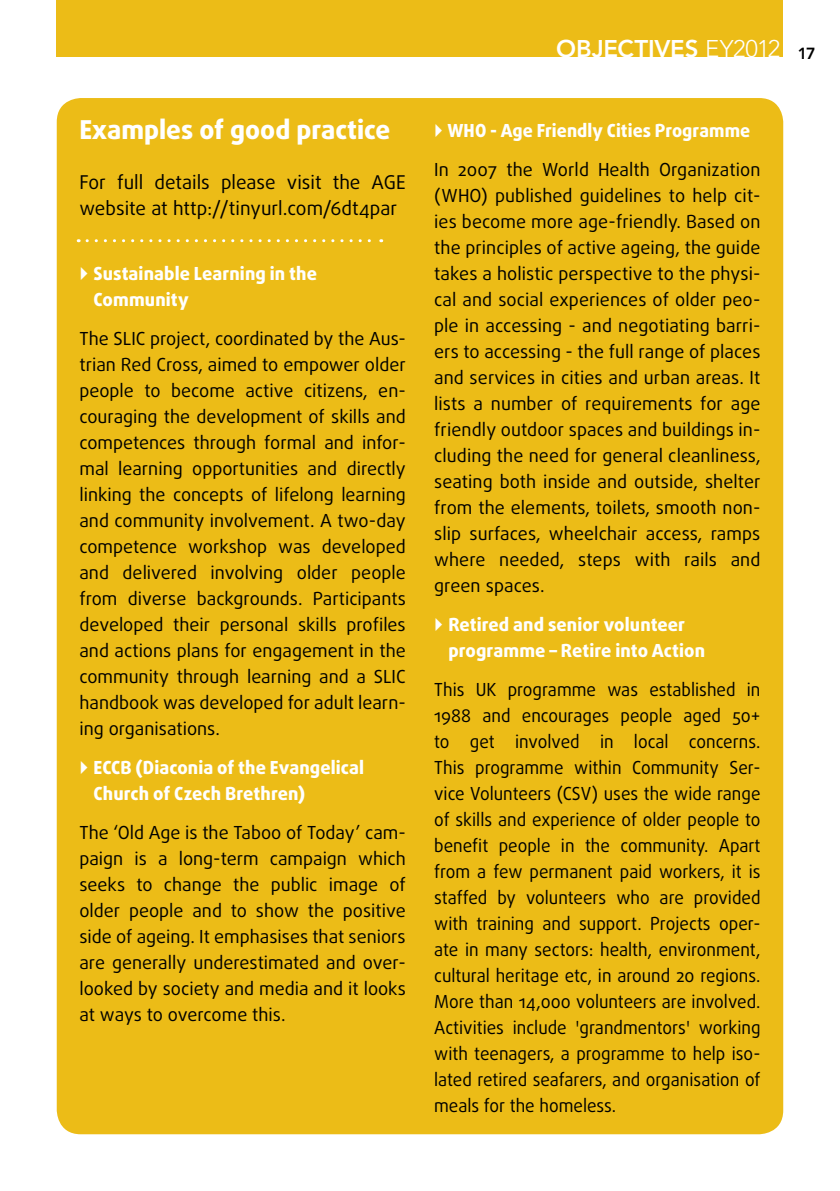
<style>
.page{position:relative;width:840px;height:1191px;background:#fff}
.page>*{position:absolute;margin:0;border:0;box-sizing:border-box;transform-origin:0 0}
.t1{font:800 26px "Daxline Pro";color:#fff}
.t2{font:800 24px "Avenir LT Std";letter-spacing:-.01em;color:#fff}
.t3{font:19px/26px "Daxline Pro";color:#000}
.t4{font:18px/26px "Daxline Pro";color:#000;text-align:justify}
.t5{font:18px/26px "Daxline Pro";color:#000;text-align:justify;scale:.95 1}
.t6{font:800 18px/26px "Daxline Pro";letter-spacing:.005em;color:#fff}
.t7{font:800 16px "Avenir LT Std";color:#000}
.s1{font-weight:300}
</style>
<div class="page">
<div style="left:57px;top:98px;width:725px;height:1036px;background:#ecbc17;border-radius:24px"></div>
<div style="left:57px;top:0;width:725px;height:57px;background:#ecbc17"></div>
<svg style="left:87px;top:239px;width:294px;height:3px"></svg>
<h1 class="t1" style="left:79px;top:120px;width:312px">Examples of good practice</h1>
<p class="t3" style="left:79px;top:172px;width:327px">For full details please visit the AGE website at http://tinyurl.com/6dt4par</p>
<p class="t6" style="left:94px;top:263px;width:225px">Sustainable Learning in the<br>Community</p>
<p class="t4" style="left:79px;top:328px;width:328px">The SLIC project, coordinated by the Aus&shy;trian Red Cross, aimed to empower older people to become active citizens, en&shy;couraging the development of skills and competences through formal and infor&shy;mal learning opportunities and directly linking the concepts of lifelong learning and community involvement. A two-day competence workshop was developed and delivered involving older people from diverse backgrounds. Participants developed their personal skills profiles and actions plans for engagement in the community through learning and a SLIC handbook was developed for adult learn&shy;ing organisations.</p>
<p class="t6" style="left:94px;top:757px;width:272px">ECCB (Diaconia of the Evangelical<br>Church of Czech Brethren)</p>
<p class="t4" style="left:79px;top:822px;width:328px">The ‘Old Age is the Taboo of Today’ cam&shy;paign is a long-term campaign which seeks to change the public image of older people and to show the positive side of ageing. It emphasises that seniors are generally underestimated and over&shy;looked by society and media and it looks at ways to overcome this.</p>
<h2 class="t2" style="left:556px;top:37px;width:225px">OBJECTIVES <span class="s1">EY2012</span></h2>
<p class="t7" style="left:797px;top:45px;width:19px">17</p>
<p class="t6" style="left:447px;top:120px;width:304px">WHO - Age Friendly Cities Programme</p>
<p class="t4" style="left:434px;top:159px;width:328px">In 2007 the World Health Organization (WHO) published guidelines to help cit&shy;ies become more age-friendly. Based on the principles of active ageing, the guide takes a holistic perspective to the physi&shy;cal and social experiences of older peo&shy;ple in accessing - and negotiating barri&shy;ers to accessing - the full range of places and services in cities and urban areas. It lists a number of requirements for age friendly outdoor spaces and buildings in&shy;cluding the need for general cleanliness, seating both inside and outside, shelter from the elements, toilets, smooth non&shy;slip surfaces, wheelchair access, ramps where needed, steps with rails and green spaces.</p>
<p class="t6" style="left:448px;top:614px;width:258px">Retired and senior volunteer programme – Retire into Action</p>
<p class="t5" style="left:434px;top:679px;width:345px">This UK programme was established in 1988 and encourages people aged 50+ to get involved in local concerns.<br>This programme within Community Ser&shy;vice Volunteers (CSV) uses the wide range of skills and experience of older people to benefit people in the community. Apart from a few permanent paid workers, it is staffed by volunteers who are provided with training and support. Projects oper&shy;ate in many sectors: health, environment, cultural heritage etc, in around 20 regions.<br>More than 14,000 volunteers are involved.<br>Activities include 'grandmentors' working with teenagers, a programme to help iso&shy;lated retired seafarers, and organisation of meals for the homeless.</p>
</div>
